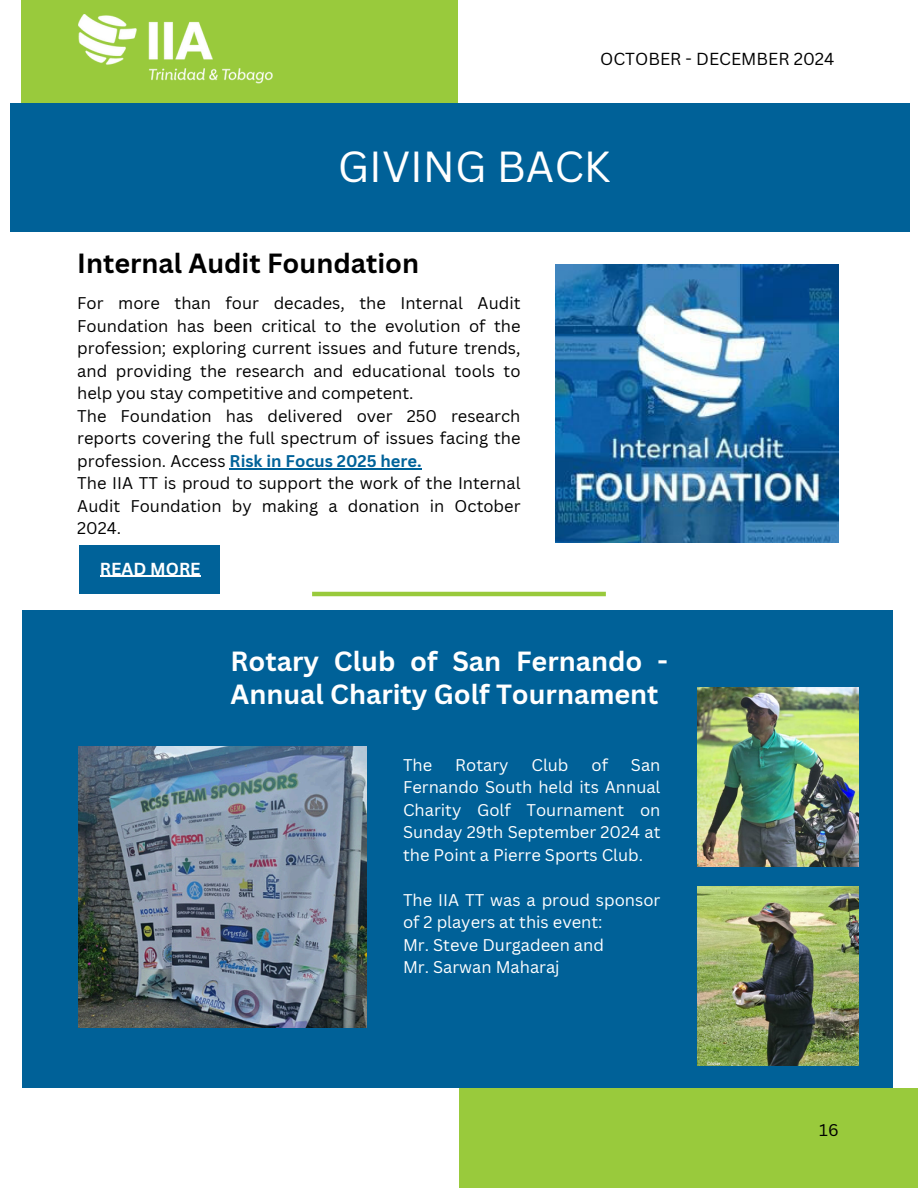
<style>
.page{position:relative;width:918px;height:1188px;background:#fff}
.page>*{position:absolute;margin:0;border:0;box-sizing:border-box;transform-origin:0 0}
.t1{font:42.3px "Canva Sans";color:#fff}
.t2{font:700 27px/33.8px "Canva Sans";color:#fff}
.t3{font:700 27px "Canva Sans";color:#000}
.t4{font:16.95px "Canva Sans";color:#000}
.t5{font:700 16.95px "Canva Sans";color:#fff}
.t6{font:16.5px/22.5px "Canva Sans";color:#000;text-align:justify}
.t7{font:16.5px/22.5px "Canva Sans";color:#fff;text-align:justify}
.s1{font-weight:700;color:#006299}
</style>
<div class="page">
<div style="left:22px;top:611px;width:871px;height:477px;background:#006198"></div>
<div style="left:10px;top:103px;width:900px;height:129px;background:#006198"></div>
<img style="left:697px;top:688px;width:161px;height:178px">
<img style="left:79px;top:746px;width:288px;height:281px">
<div style="left:22px;top:0;width:436px;height:103px;background:#99ca3c"></div>
<div style="left:459px;top:1088px;width:459px;height:100px;background:#99ca3c"></div>
<hr style="left:312px;top:592px;width:294px;height:4px;background:#99ca3c">
<img style="left:555px;top:264px;width:284px;height:279px">
<img style="left:79px;top:14px;width:193px;height:70px">
<img style="left:697px;top:887px;width:161px;height:179px">
<div style="left:79px;top:545px;width:141px;height:49px;background:#006299"></div>
<hr style="left:100px;top:576px;width:101px;height:1px;background:#fff">
<hr style="left:230px;top:468px;width:192px;height:1px;background:#006299">
<h1 class="t4" style="left:600px;top:47px;width:236px">OCTOBER - DECEMBER 2024</h1>
<p class="t1" style="left:338px;top:137px;width:274px">GIVING BACK</p>
<p class="t3" style="left:77px;top:245px;width:343px">Internal Audit Foundation</p>
<p class="t6" style="left:77px;top:292px;width:445px">For more than four decades, the Internal Audit Foundation has been critical to the evolution of the profession; exploring current issues and future trends, and providing the research and educational tools to help you stay competitive and competent.</p>
<h2 class="t6" style="left:77px;top:404px;width:445px">The Foundation has delivered over 250 research reports covering the full spectrum of issues facing the profession. Access <span class="s1">Risk in Focus 2025 here.</span></h2>
<p class="t6" style="left:77px;top:472px;width:445px">The IIA TT is proud to support the work of the Internal Audit Foundation by making a donation in October 2024.</p>
<p class="t5" style="left:100px;top:557px;width:102px">READ MORE</p>
<p class="t2" style="left:231px;top:643px;width:439px">Rotary Club of San Fernando -<br>Annual Charity Golf Tournament</p>
<h3 class="t7" style="left:403px;top:753px;width:31px">The</h3>
<h3 class="t7" style="left:455px;top:753px;width:55px">Rotary</h3>
<h3 class="t7" style="left:532px;top:753px;width:39px">Club</h3>
<h3 class="t7" style="left:592px;top:753px;width:18px">of</h3>
<h3 class="t7" style="left:403px;top:753px;width:259px;text-indent:228px">San Fernando South held its Annual Charity Golf Tournament on Sunday 29th September 2024 at the Point a Pierre Sports Club.</h3>
<h3 class="t7" style="left:403px;top:888px;width:259px">The IIA TT was a proud sponsor of 2 players at this event:</h3>
<p class="t7" style="left:403px;top:933px;width:202px">Mr. Steve Durgadeen and</p>
<p class="t7" style="left:403px;top:956px;width:158px">Mr. Sarwan Maharaj</p>
<p class="t6" style="left:819px;top:1119px;width:21px">16</p>
</div>
